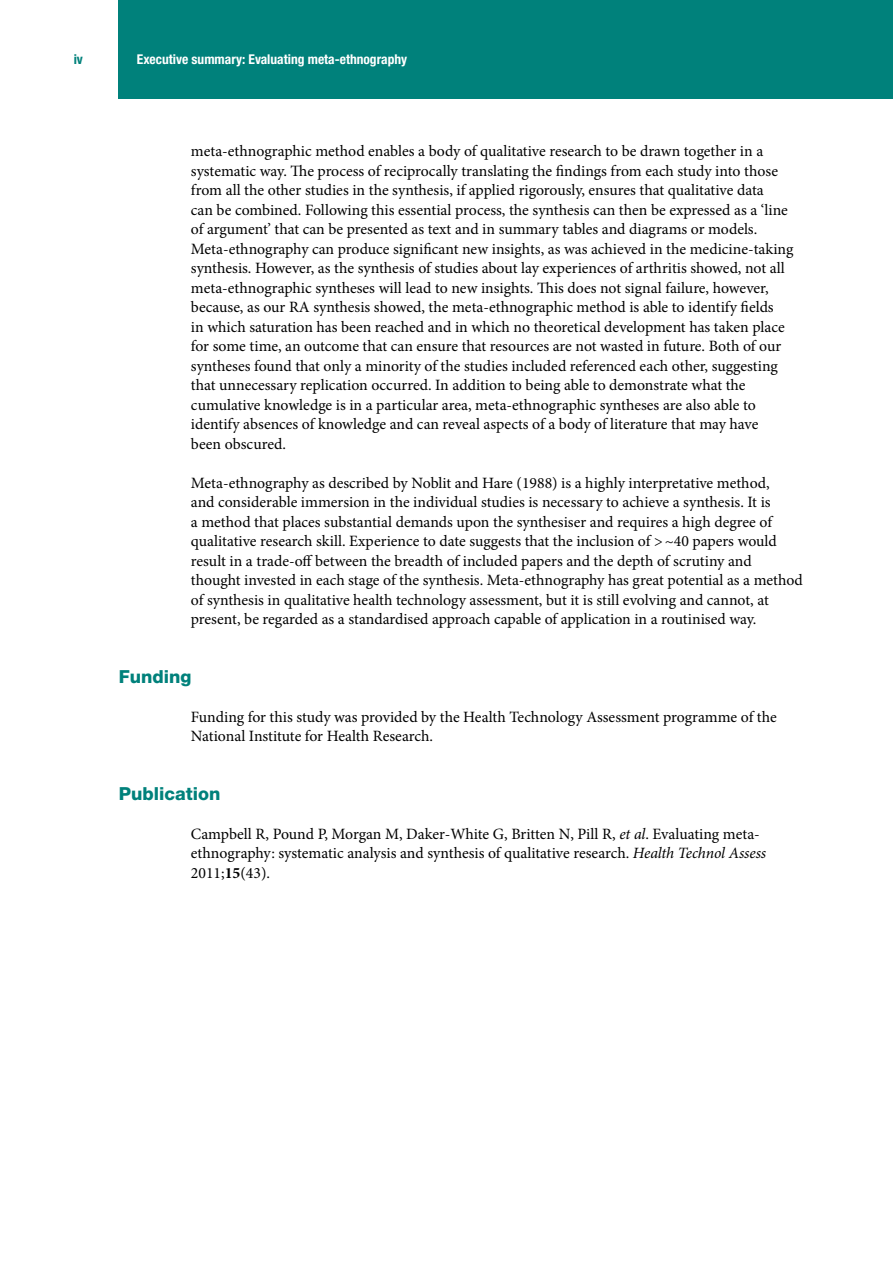
<style>
.page{position:relative;width:893px;height:1263px;background:#fff}
.page>*{position:absolute;margin:0;border:0;box-sizing:border-box;transform-origin:0 0}
.t1{font:800 18px "Helvetica Neue LT Pro";color:#00817b}
.t2{font:15.75px/19.5px "Minion Pro";color:#000}
.t3{font:700 condensed 13.5px "Helvetica Neue LT Pro";color:#fff}
.t4{font:700 condensed 13.5px "Helvetica Neue LT Pro";color:#00817b}
.s1{font-style:italic}
.s2{font-weight:700}
</style>
<div class="page">
<div style="left:119px;top:0;width:774px;height:99px;background:#00817b"></div>
<p class="t4" style="left:74px;top:51px;width:11px">iv</p>
<p class="t3" style="left:137px;top:51px;width:272px">Executive summary: Evaluating meta-ethnography</p>
<p class="t2" style="left:191px;top:141px;width:604px">meta-ethnographic method enables a body of qualitative research to be drawn together in a systematic way. The process of reciprocally translating the findings from each study into those from all the other studies in the synthesis, if applied rigorously, ensures that qualitative data<br>can be combined. Following this essential process, the synthesis can then be expressed as a ‘line of argument’ that can be presented as text and in summary tables and diagrams or models.<br>Meta-ethnography can produce significant new insights, as was achieved in the medicine-taking synthesis. However, as the synthesis of studies about lay experiences of arthritis showed, not all meta-ethnographic syntheses will lead to new insights. This does not signal failure, however, because, as our RA synthesis showed, the meta-ethnographic method is able to identify fields<br>in which saturation has been reached and in which no theoretical development has taken place for some time, an outcome that can ensure that resources are not wasted in future. Both of our syntheses found that only a minority of the studies included referenced each other, suggesting that unnecessary replication occurred. In addition to being able to demonstrate what the cumulative knowledge is in a particular area, meta-ethnographic syntheses are also able to identify absences of knowledge and can reveal aspects of a body of literature that may have<br>been obscured.</p>
<p class="t2" style="left:191px;top:473px;width:613px">Meta-ethnography as described by Noblit and Hare (1988) is a highly interpretative method,<br>and considerable immersion in the individual studies is necessary to achieve a synthesis. It is<br>a method that places substantial demands upon the synthesiser and requires a high degree of qualitative research skill. Experience to date suggests that the inclusion of &gt;~40 papers would result in a trade-off between the breadth of included papers and the depth of scrutiny and thought invested in each stage of the synthesis. Meta-ethnography has great potential as a method of synthesis in qualitative health technology assessment, but it is still evolving and cannot, at present, be regarded as a standardised approach capable of application in a routinised way.</p>
<p class="t1" style="left:119px;top:665px;width:74px">Funding</p>
<p class="t2" style="left:191px;top:707px;width:587px">Funding for this study was provided by the Health Technology Assessment programme of the<br>National Institute for Health Research.</p>
<p class="t1" style="left:119px;top:782px;width:103px">Publication</p>
<p class="t2" style="left:191px;top:824px;width:577px">Campbell R, Pound P, Morgan M, Daker-White G, Britten N, Pill R, <span class="s1">et al</span>. Evaluating meta&shy;ethnography: systematic analysis and synthesis of qualitative research. <span class="s1">Health Technol Assess<br></span>2011;<span class="s2">15</span>(43).</p>
</div>
